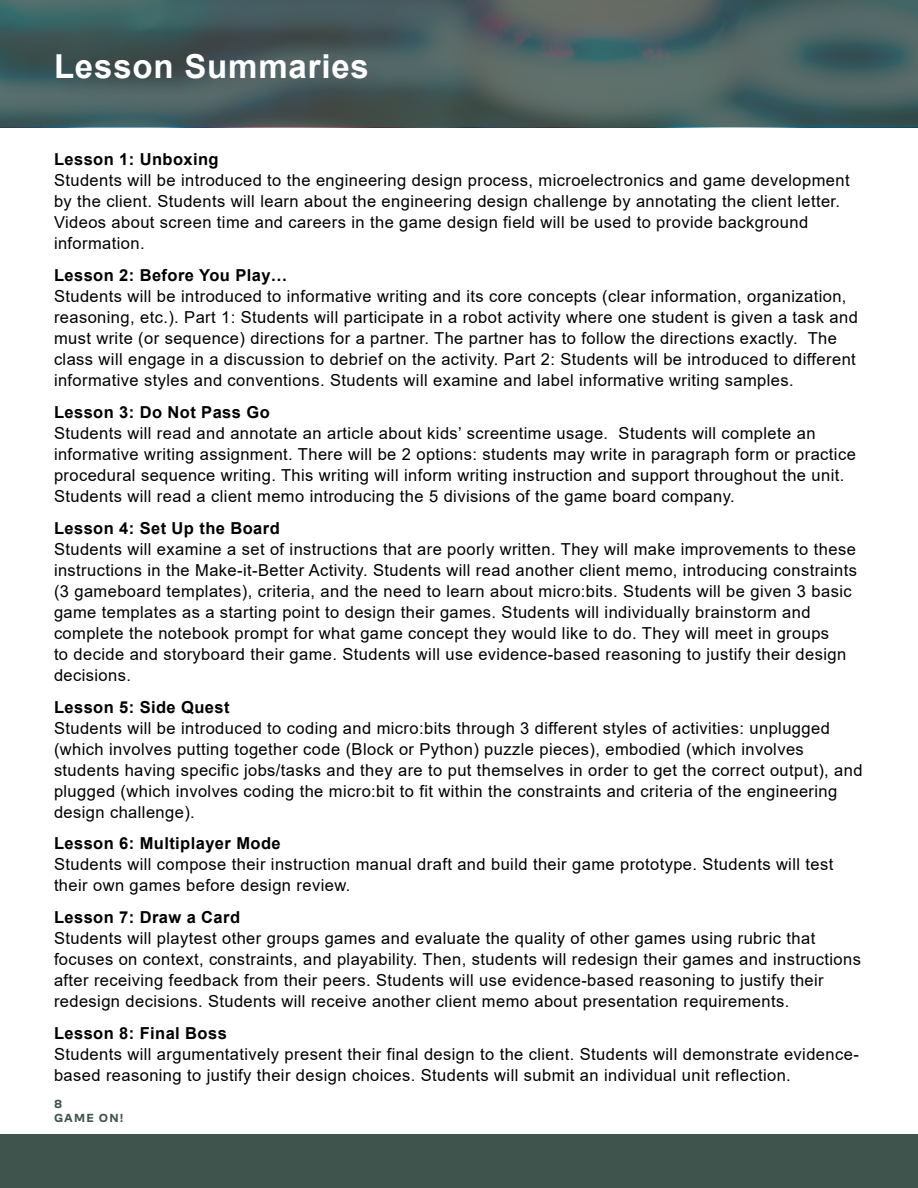
<style>
.page{position:relative;width:918px;height:1188px;background:#fff}
.page>*{position:absolute;margin:0;border:0;box-sizing:border-box;transform-origin:0 0}
.t1{font:700 33px "Arial";letter-spacing:.025em;color:#fff}
.t2{font:16.5px/21px "Arial";letter-spacing:.025em;color:#000}
.t3{font:700 16.5px "Arial";letter-spacing:.025em;color:#000}
.t4{font:700 12px/13.8px "Co Fo Sans";letter-spacing:.1em;color:#40544e}
</style>
<div class="page">
<div style="left:0;top:1134px;width:918px;height:54px;background:#40544e"></div>
<svg style="left:0;top:0;width:918px;height:127px;background:#495f5e"></svg>
<div style="left:58px;top:55px;width:326px;height:41px;background:#4a4a4d;opacity:.22"></div>
<h1 class="t1" style="left:54px;top:43px;width:316px">Lesson Summaries</h1>
<p class="t3" style="left:54px;top:148px;width:166px">Lesson 1: Unboxing</p>
<p class="t2" style="left:54px;top:170px;width:797px">Students will be introduced to the engineering design process, microelectronics and game development by the client. Students will learn about the engineering design challenge by annotating the client letter.<br>Videos about screen time and careers in the game design field will be used to provide background information.</p>
<p class="t3" style="left:54px;top:264px;width:235px">Lesson 2: Before You Play…</p>
<p class="t2" style="left:54px;top:286px;width:805px">Students will be introduced to informative writing and its core concepts (clear information, organization, reasoning, etc.). Part 1: Students will participate in a robot activity where one student is given a task and must write (or sequence) directions for a partner. The partner has to follow the directions exactly. The class will engage in a discussion to debrief on the activity. Part 2: Students will be introduced to different informative styles and conventions. Students will examine and label informative writing samples.</p>
<p class="t3" style="left:54px;top:401px;width:217px">Lesson 3: Do Not Pass Go</p>
<p class="t2" style="left:54px;top:423px;width:803px">Students will read and annotate an article about kids’ screentime usage. Students will complete an informative writing assignment. There will be 2 options: students may write in paragraph form or practice procedural sequence writing. This writing will inform writing instruction and support throughout the unit.<br>Students will read a client memo introducing the 5 divisions of the game board company.</p>
<p class="t3" style="left:54px;top:516px;width:227px">Lesson 4: Set Up the Board</p>
<p class="t2" style="left:54px;top:538px;width:805px">Students will examine a set of instructions that are poorly written. They will make improvements to these instructions in the Make-it-Better Activity. Students will read another client memo, introducing constraints (3 gameboard templates), criteria, and the need to learn about micro:bits. Students will be given 3 basic game templates as a starting point to design their games. Students will individually brainstorm and complete the notebook prompt for what game concept they would like to do. They will meet in groups<br>to decide and storyboard their game. Students will use evidence-based reasoning to justify their design decisions.</p>
<p class="t3" style="left:54px;top:695px;width:177px">Lesson 5: Side Quest</p>
<p class="t2" style="left:54px;top:717px;width:810px">Students will be introduced to coding and micro:bits through 3 different styles of activities: unplugged (which involves putting together code (Block or Python) puzzle pieces), embodied (which involves students having specific jobs/tasks and they are to put themselves in order to get the correct output), and plugged (which involves coding the micro:bit to fit within the constraints and criteria of the engineering design challenge).</p>
<p class="t3" style="left:54px;top:832px;width:228px">Lesson 6: Multiplayer Mode</p>
<p class="t2" style="left:54px;top:854px;width:781px">Students will compose their instruction manual draft and build their game prototype. Students will test their own games before design review.</p>
<p class="t3" style="left:54px;top:906px;width:188px">Lesson 7: Draw a Card</p>
<p class="t2" style="left:54px;top:928px;width:809px">Students will playtest other groups games and evaluate the quality of other games using rubric that focuses on context, constraints, and playability. Then, students will redesign their games and instructions after receiving feedback from their peers. Students will use evidence-based reasoning to justify their redesign decisions. Students will receive another client memo about presentation requirements.</p>
<p class="t3" style="left:54px;top:1022px;width:174px">Lesson 8: Final Boss</p>
<p class="t2" style="left:54px;top:1044px;width:806px">Students will argumentatively present their final design to the client. Students will demonstrate evidence&shy;based reasoning to justify their design choices. Students will submit an individual unit reflection.</p>
<p class="t4" style="left:54px;top:1097px;width:71px">8<br>GAME ON!</p>
</div>
